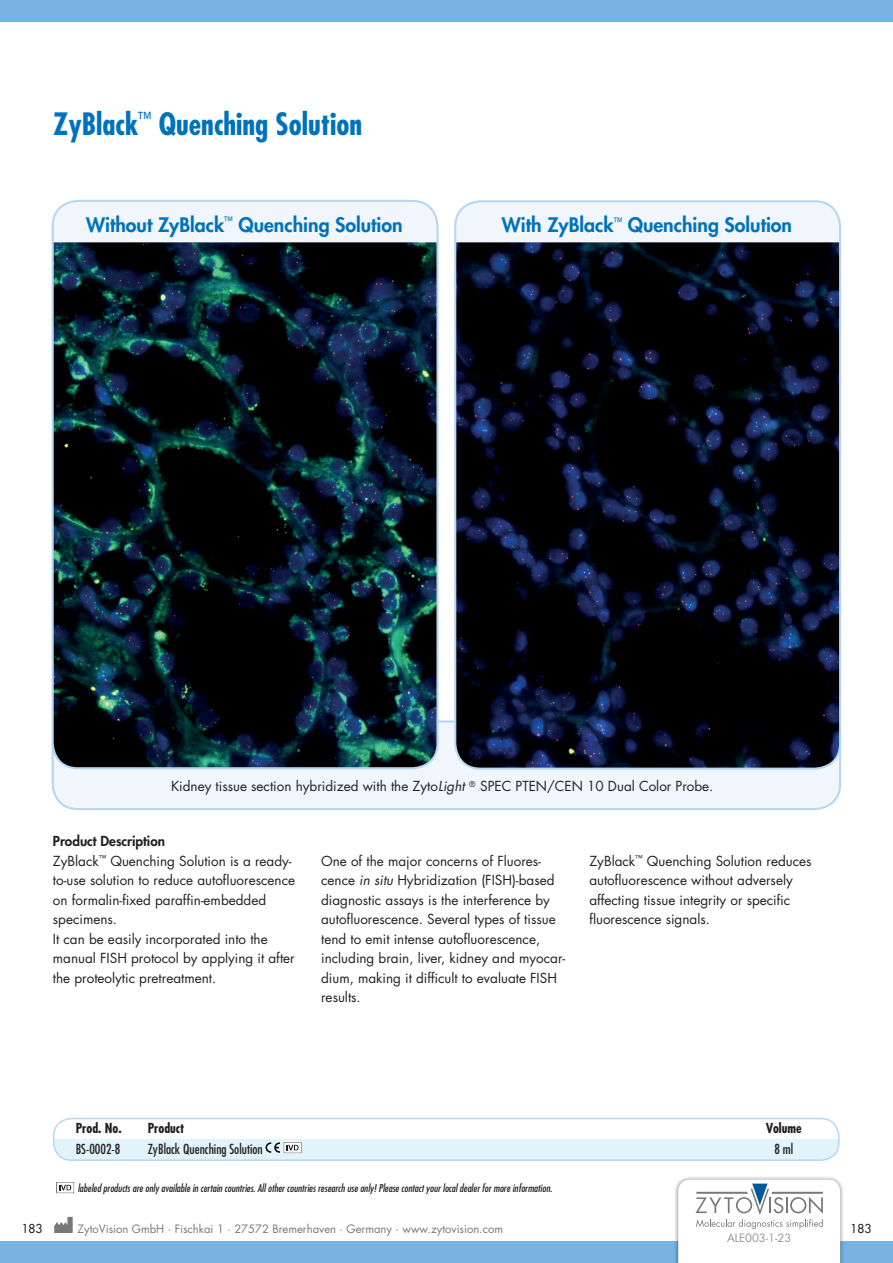
<style>
.page{position:relative;width:893px;height:1263px;background:#fff}
.page>*{position:absolute;margin:0;border:0;box-sizing:border-box;transform-origin:0 0}
.t1{font:700 condensed 30px "Futura Std";color:#0072bc}
.t2{font:800 19.5px "Futura Std";color:#0072bc}
.t3{font:13.5px/19.5px "Futura Std";color:#231f20}
.t4{font:condensed 13.5px "Futura Std";color:#231f20}
.t5{font:700 condensed 13.5px "Futura Std";color:#231f20}
.t6{font:500 12px "Futura Std";color:#231f20}
.t7{font:11.25px "Futura Std";color:#76787b}
.t8{font:11.25px "Futura Std";color:#939598}
.t9{font:italic condensed 10.5px "Futura Std";color:#231f20}
.s1{font-style:italic}
.s2{font-weight:800}
</style>
<div class="page">
<div style="left:0;top:1242px;width:893px;height:21px;background:#77b4e2"></div>
<svg style="left:54px;top:1217px;width:19px;height:16px"></svg>
<div style="left:0;top:0;width:893px;height:21px;background:#77b4e2"></div>
<svg style="left:56px;top:1182px;width:19px;height:12px"></svg>
<div style="left:673px;top:1175px;width:172px;height:88px;background:#231f20;opacity:.5"></div>
<svg style="left:678px;top:1180px;width:162px;height:83px"></svg>
<div style="left:53px;top:721px;width:787px;height:88px;background:#f0f6fb;border-radius:25px"></div>
<div style="left:52px;top:720px;width:789px;height:90px;border:2px solid #b9d6ef;border-radius:25px"></div>
<div style="left:54px;top:1139px;width:785px;height:21px;background:#e1f4fc"></div>
<div style="left:53px;top:1118px;width:787px;height:43px;border:2px solid #b9d6ef;border-radius:18px"></div>
<svg style="left:266px;top:1141px;width:36px;height:13px"></svg>
<div style="left:53px;top:201px;width:385px;height:567px;background:#f0f6fb;border-radius:25px"></div>
<img style="left:53px;top:242px;width:383px;height:526px">
<div style="left:52px;top:200px;width:387px;height:569px;border:2px solid #b9d6ef;border-radius:25px"></div>
<div style="left:455px;top:201px;width:385px;height:568px;background:#f0f6fb;border-radius:25px"></div>
<img style="left:457px;top:242px;width:383px;height:527px">
<div style="left:454px;top:200px;width:387px;height:570px;border:2px solid #b9d6ef;border-radius:25px"></div>
<h1 class="t1" style="left:53px;top:106px;width:311px">ZyBlack<sup>™</sup> Quenching Solution</h1>
<h2 class="t2" style="left:86px;top:212px;width:318px">Without ZyBlack<sup>™</sup> Quenching Solution</h2>
<h2 class="t2" style="left:502px;top:212px;width:292px">With ZyBlack<sup>™</sup> Quenching Solution</h2>
<p class="t3" style="left:171px;top:777px;width:544px">Kidney tissue section hybridized with the Zyto<span class="s1">Light</span> <sup>®</sup> SPEC PTEN/CEN 10 Dual Color Probe.</p>
<p class="t3" style="left:53px;top:832px;width:244px"><span class="s2">Product Description<br></span>ZyBlack<sup>™</sup> Quenching Solution is a ready&shy;to-use solution to reduce autofluorescence on formalin-fixed paraffin-embedded specimens.<br>It can be easily incorporated into the manual FISH protocol by applying it after the proteolytic pretreatment.</p>
<p class="t3" style="left:321px;top:851px;width:245px">One of the major concerns of Fluores&shy;cence <span class="s1">in situ</span> Hybridization (FISH)-based diagnostic assays is the interference by autofluorescence. Several types of tissue tend to emit intense autofluorescence, including brain, liver, kidney and myocar&shy;dium, making it difficult to evaluate FISH results.</p>
<p class="t3" style="left:589px;top:851px;width:224px">ZyBlack<sup>™</sup> Quenching Solution reduces autofluorescence without adversely affecting tissue integrity or specific fluorescence signals.</p>
<p class="t5" style="left:76px;top:1119px;width:48px">Prod. No.</p>
<p class="t5" style="left:148px;top:1119px;width:38px">Product</p>
<p class="t5" style="left:766px;top:1119px;width:37px">Volume</p>
<p class="t4" style="left:76px;top:1141px;width:46px">BS-0002-8</p>
<p class="t4" style="left:148px;top:1141px;width:117px">ZyBlack Quenching Solution</p>
<p class="t4" style="left:774px;top:1141px;width:20px">8 ml</p>
<p class="t9" style="left:78px;top:1182px;width:476px">labeled products are only available in certain countries. All other countries research use only! Please contact your local dealer for more information.</p>
<p class="t6" style="left:22px;top:1221px;width:22px">183</p>
<p class="t7" style="left:78px;top:1222px;width:427px">ZytoVision GmbH · Fischkai 1 · 27572 Bremerhaven · Germany · www.zytovision.com</p>
<p class="t6" style="left:850px;top:1221px;width:22px">183</p>
<p class="t8" style="left:727px;top:1230px;width:66px">ALE003-1-23</p>
</div>
